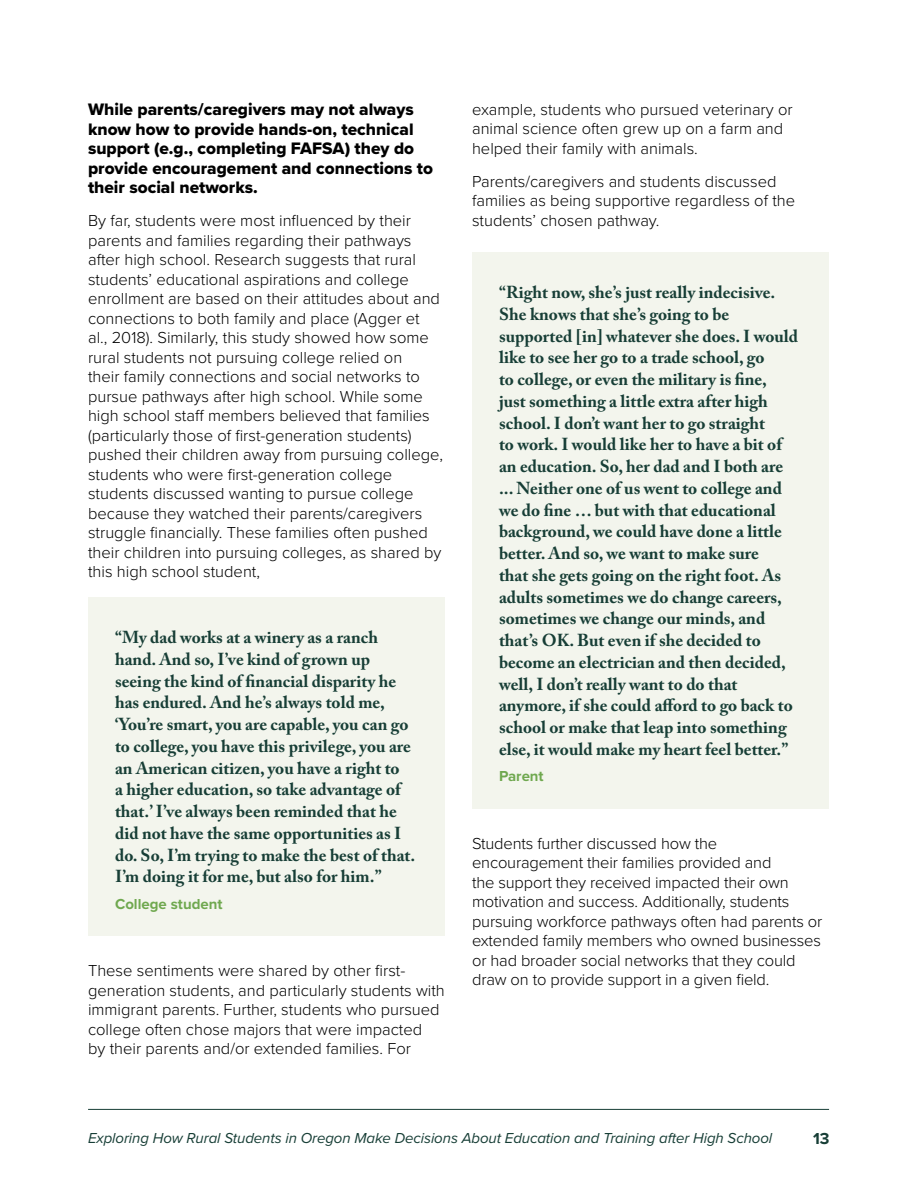
<style>
.page{position:relative;width:918px;height:1188px;background:#fff}
.page>*{position:absolute;margin:0;border:0;box-sizing:border-box;transform-origin:0 0}
.t1{font:700 17.25px/21.8px "Adobe Caslon Pro";color:#173e36}
.t2{font:17.25px/19.5px "Proxima Nova Extrabld";color:#000}
.t3{font:300 16.5px/19.5px "Proxima Nova";color:#000}
.t4{font:700 16.5px "Proxima Nova";color:#173e36}
.t5{font:italic 15px "Proxima Nova";letter-spacing:-.005em;color:#173e36}
.QuoteName{font:700 15px "Proxima Nova";color:#6fa84f}
</style>
<div class="page">
<hr style="left:88px;top:1109px;width:741px;height:1px;background:#173e36">
<div style="left:88px;top:597px;width:357px;height:339px;background:#f3f5ed"></div>
<div style="left:472px;top:252px;width:357px;height:556px;background:#f3f5ed"></div>
<h6 class="t2" style="left:88px;top:99px;width:347px">While parents/caregivers may not always know how to provide hands-on, technical support (e.g., completing FAFSA) they do provide encouragement and connections to their social networks.</h6>
<h4 class="t3" style="left:88px;top:210px;width:356px">By far, students were most influenced by their parents and families regarding their pathways after high school. Research suggests that rural students’ educational aspirations and college enrollment are based on their attitudes about and connections to both family and place (Agger et al., 2018). Similarly, this study showed how some rural students not pursuing college relied on<br>their family connections and social networks to pursue pathways after high school. While some high school staff members believed that families (particularly those of first-generation students) pushed their children away from pursuing college, students who were first-generation college students discussed wanting to pursue college because they watched their parents/caregivers struggle financially. These families often pushed their children into pursuing colleges, as shared by this high school student,</h4>
<p class="t1" style="left:115px;top:626px;width:302px">“My dad works at a winery as a ranch hand. And so, I’ve kind of grown up seeing the kind of financial disparity he has endured. And he’s always told me, ‘You’re smart, you are capable, you can go to college, you have this privilege, you are an American citizen, you have a right to<br>a higher education, so take advantage of that.’ I’ve always been reminded that he did not have the same opportunities as I do. So, I’m trying to make the best of that.<br>I’m doing it for me, but also for him.”</p>
<h2 class="QuoteName" style="left:115px;top:892px;width:109px">College student</h2>
<h4 class="t3" style="left:88px;top:960px;width:358px">These sentiments were shared by other first&shy;generation students, and particularly students with immigrant parents. Further, students who pursued college often chose majors that were impacted<br>by their parents and/or extended families. For</h4>
<h4 class="t3" style="left:472px;top:98px;width:322px">example, students who pursued veterinary or animal science often grew up on a farm and helped their family with animals.</h4>
<h4 class="t3" style="left:472px;top:170px;width:325px">Parents/caregivers and students discussed families as being supportive regardless of the students’ chosen pathway.</h4>
<p class="t1" style="left:499px;top:281px;width:301px">“Right now, she’s just really indecisive.<br>She knows that she’s going to be supported [in] whatever she does. I would like to see her go to a trade school, go<br>to college, or even the military is fine,<br>just something a little extra after high school. I don’t want her to go straight<br>to work. I would like her to have a bit of an education. So, her dad and I both are ... Neither one of us went to college and we do fine … but with that educational background, we could have done a little better. And so, we want to make sure<br>that she gets going on the right foot. As adults sometimes we do change careers, sometimes we change our minds, and that’s OK. But even if she decided to become an electrician and then decided, well, I don’t really want to do that anymore, if she could afford to go back to school or make that leap into something else, it would make my heart feel better.”</p>
<h2 class="QuoteName" style="left:499px;top:765px;width:46px">Parent</h2>
<h4 class="t3" style="left:472px;top:833px;width:352px">Students further discussed how the encouragement their families provided and<br>the support they received impacted their own motivation and success. Additionally, students pursuing workforce pathways often had parents or extended family members who owned businesses or had broader social networks that they could draw on to provide support in a given field.</h4>
<p class="t5" style="left:88px;top:1127px;width:686px">Exploring How Rural Students in Oregon Make Decisions About Education and Training after High School</p>
<p class="t4" style="left:813px;top:1126px;width:18px">13</p>
</div>
